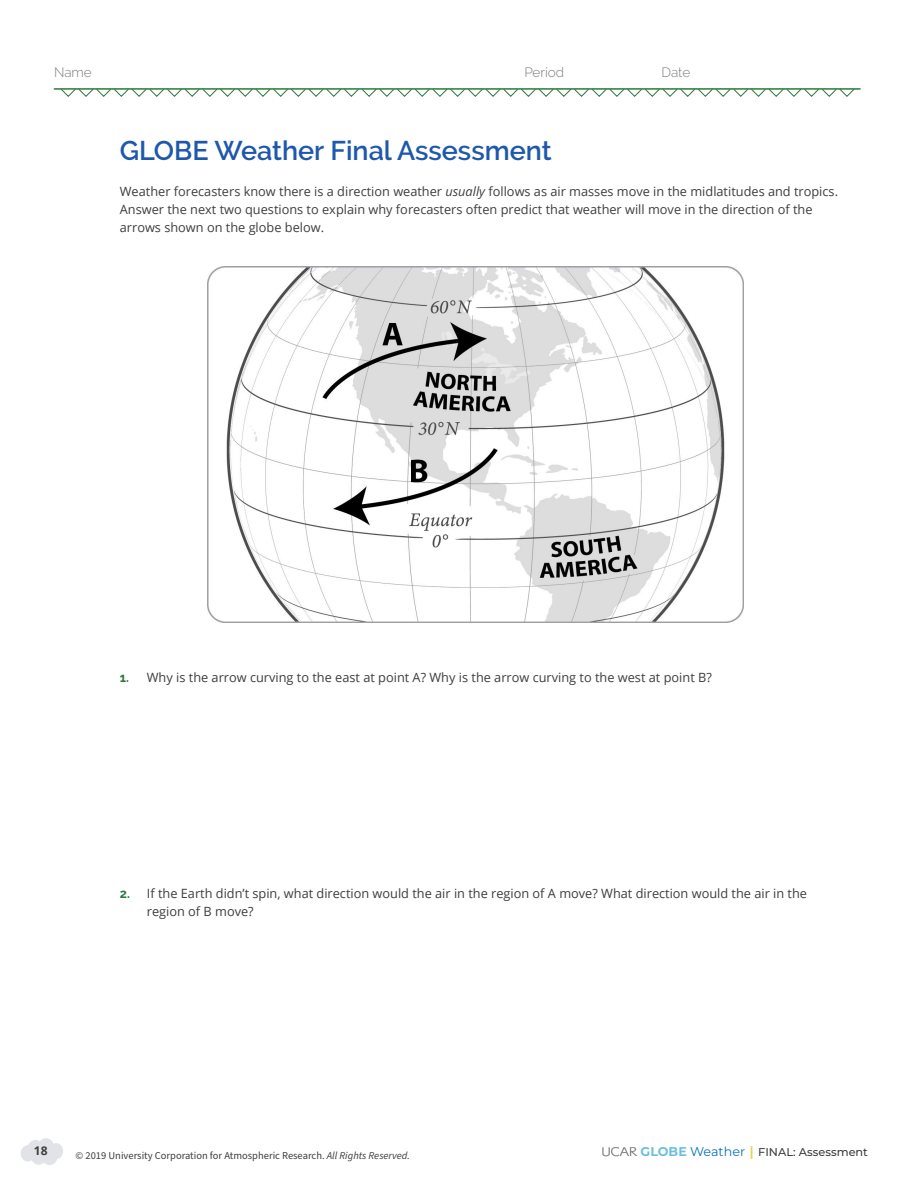
<style>
.page{position:relative;width:918px;height:1188px;background:#fff}
.page>*{position:absolute;margin:0;border:0;box-sizing:border-box;transform-origin:0 0}
.t1{font:600 27px "Raleway";color:#1e58ad}
.t2{font:300 13.5px "Raleway";color:#7a7c7f}
.t3{font:12.75px/18px "Open Sans";color:#3e3e3f}
.t4{font:700 12px "Open Sans";color:#3e3e3f}
.t5{font:500 11.25px "Montserrat";color:#3e3e3f}
.t6{font:10.5px "Source Sans Pro";color:#3e3e3f}
.s1{font-style:italic}
.s2{font-family:"Raleway";font-weight:700;color:#2a783b}
.s3{font-weight:700;font-size:12.75px;color:#6ebfdd}
.s4{font-weight:400;font-size:12.75px;color:#0973b4}
.s5{font-family:"Open Sans";font-weight:800;font-size:12.75px;color:#ebd150}
</style>
<div class="page">
<svg style="left:21px;top:1138px;width:42px;height:27px"></svg>
<svg style="left:602px;top:1147px;width:36px;height:9px"></svg>
<hr style="left:54px;top:89px;width:806px;height:1px;background:#2a783b">
<svg style="left:60px;top:88px;width:795px;height:9px"></svg>
<img style="left:208px;top:266px;width:536px;height:357px">
<p class="t2" style="left:54px;top:65px;width:39px">Name</p>
<p class="t2" style="left:524px;top:65px;width:41px">Period</p>
<p class="t2" style="left:662px;top:65px;width:30px">Date</p>
<h2 class="t1" style="left:120px;top:135px;width:433px">GLOBE Weather Final Assessment</h2>
<p class="t3" style="left:120px;top:182px;width:720px">Weather forecasters know there is a direction weather <span class="s1">usually</span> follows as air masses move in the midlatitudes and tropics.<br>Answer the next two questions to explain why forecasters often predict that weather will move in the direction of the arrows shown on the globe below.</p>
<p class="t3" style="left:120px;top:668px;width:594px"><span class="s2">1.</span> Why is the arrow curving to the east at point A? Why is the arrow curving to the west at point B?</p>
<p class="t3" style="left:147px;top:884px;width:662px;text-indent:-27px"><span class="s2">2.</span> If the Earth didn’t spin, what direction would the air in the region of A move? What direction would the air in the region of B move?</p>
<p class="t4" style="left:34px;top:1142px;width:15px">18</p>
<p class="t6" style="left:76px;top:1148px;width:336px">© 2019 University Corporation for Atmospheric Research. <span class="s1">All Rights Reserved.</span></p>
<p class="t5" style="left:641px;top:1144px;width:229px"><span class="s3">GLOBE</span> <span class="s4">Weather</span> <span class="s5">|</span> FINAL: Assessment</p>
</div>
